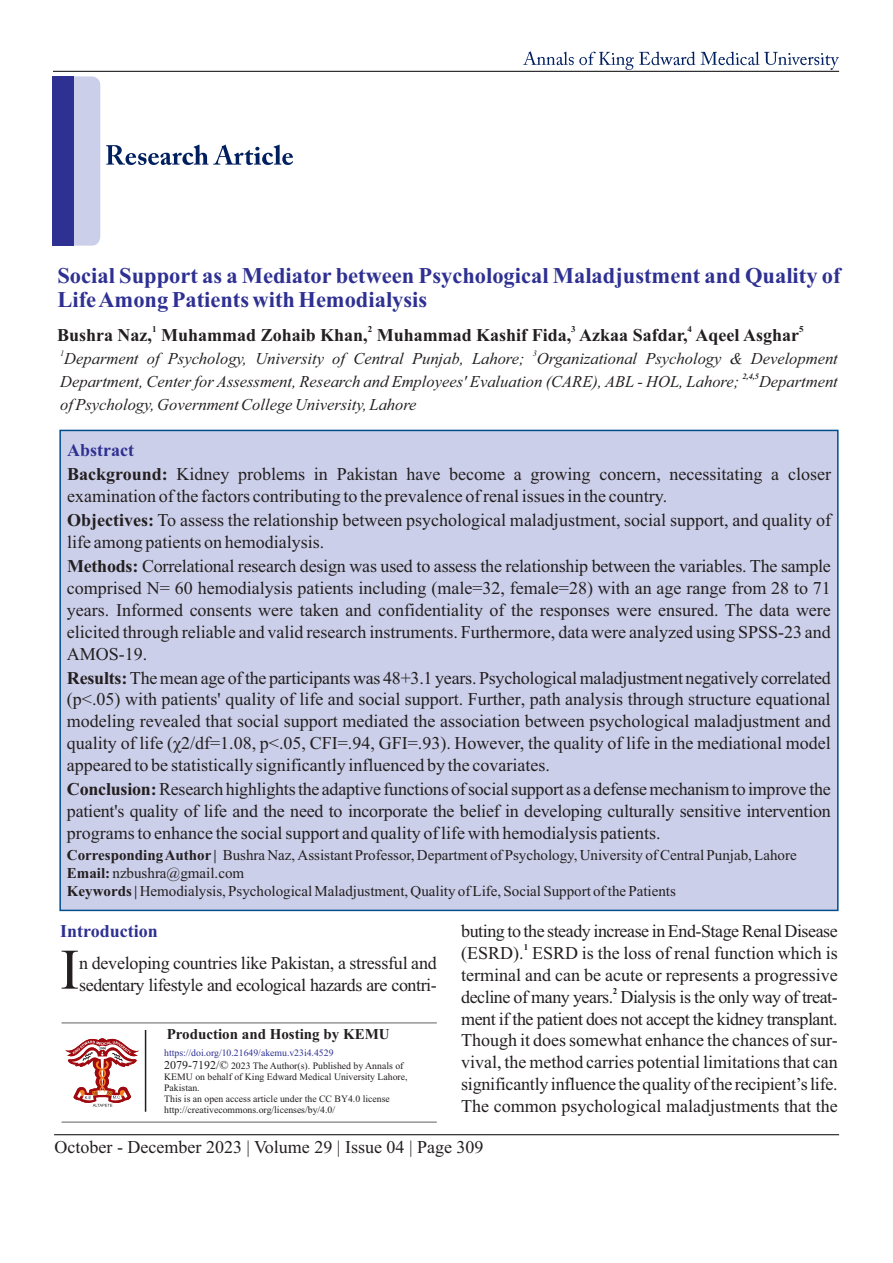
<style>
.page{position:relative;width:893px;height:1263px;background:#fff}
.page>*{position:absolute;margin:0;border:0;box-sizing:border-box;transform-origin:0 0}
.t1{font:57.3px "Times New Roman";color:#231f20}
.t2{font:700 22.5px/24.9px "Times New Roman";color:#2e3092}
.t3{font:18px/21.9px "Times New Roman";color:#231f20}
.t4{font:18px/21.9px "Times New Roman";letter-spacing:-.025em;color:#231f20}
.t5{font:700 18px "Times New Roman";color:#231f20}
.t6{font:700 18px "Times New Roman";color:#2e3092}
.t7{font:italic 16.5px/23.1px "Times New Roman";color:#231f20}
.t8{font:15px/18.3px "Times New Roman";color:#231f20}
.t9{font:700 15px "Times New Roman";color:#231f20}
.t10{font:9.75px/10.8px "Times New Roman";color:#231f20}
.t11{font:9.75px/12.8px "Times New Roman";color:#2e3092}
.t12{font:700 9px "Times New Roman";color:#231f20}
.t13{font:italic 700 8.25px "Times New Roman";color:#231f20}
.t14{font:italic 8.25px "Times New Roman";color:#231f20}
.s1{font-weight:700;color:#2e3092}
.s2{font-weight:700}
.s3{font-size:12px;color:#231f20}
.s4{color:#231f20}
</style>
<div class="page">
<div style="left:60px;top:430px;width:778px;height:480px;background:#cccfe9"></div>
<div style="left:54px;top:76px;width:46px;height:170px;background:#cccfe9;border-radius:9px"></div>
<svg style="left:106px;top:144px;width:187px;height:21px"></svg>
<div style="left:52px;top:76px;width:22px;height:170px;background:#2e3092"></div>
<hr style="left:53px;top:71px;width:786px;height:1px;background:#000">
<svg style="left:523px;top:51px;width:316px;height:19px"></svg>
<hr style="left:54px;top:1134px;width:785px;height:1px;background:#000">
<hr style="left:62px;top:1022px;width:375px;height:1px;background:#949698">
<hr style="left:62px;top:1121px;width:375px;height:2px;background:#949698">
<svg style="left:62px;top:1022px;width:372px;height:100px"></svg>
<p class="t2" style="left:57px;top:265px;width:784px">Social Support as a Mediator between Psychological Maladjustment and Quality of<br>Life Among Patients with Hemodialysis</p>
<p class="t12" style="left:152px;top:326px;width:6px">1</p>
<p class="t12" style="left:368px;top:326px;width:6px">2</p>
<p class="t12" style="left:571px;top:326px;width:6px">3</p>
<p class="t12" style="left:688px;top:326px;width:6px">4</p>
<p class="t12" style="left:799px;top:326px;width:6px">5</p>
<p class="t5" style="left:57px;top:329px;width:743px">Bushra Naz, Muhammad Zohaib Khan, Muhammad Kashif Fida, Azkaa Safdar, Aqeel Asghar</p>
<p class="t14" style="left:60px;top:350px;width:6px">1</p>
<p class="t14" style="left:533px;top:350px;width:6px">3</p>
<p class="t7" style="left:64px;top:348px;width:775px">Deparment of Psychology, University of Central Punjab, Lahore; Organizational Psychology &amp; Development</p>
<p class="t13" style="left:742px;top:373px;width:18px">2,4,5</p>
<p class="t7" style="left:60px;top:372px;width:779px">Department, Center for Assessment, Research and Employees' Evaluation (CARE), ABL - HOL, Lahore; Department of Psychology, Government College University, Lahore</p>
<p class="t3" style="left:67px;top:440px;width:765px;line-height:23.9px"><span class="s1">Abstract<br></span><span class="s2">Background:</span> Kidney problems in Pakistan have become a growing concern, necessitating a closer</p>
<p class="t3" style="left:67px;top:486px;width:765px;line-height:23.9px">examination of the factors contributing to the prevalence of renal issues in the country.<br><span class="s2">Objectives:</span> To assess the relationship between psychological maladjustment, social support, and quality of</p>
<p class="t3" style="left:67px;top:532px;width:765px;line-height:23.9px">life among patients on hemodialysis.<br><span class="s2">Methods:</span> Correlational research design was used to assess the relationship between the variables. The sample</p>
<p class="t3" style="left:67px;top:579px;width:765px;text-align:justify">comprised N= 60 hemodialysis patients including (male=32, female=28) with an age range from 28 to 71 years. Informed consents were taken and confidentiality of the responses were ensured. The data were elicited through reliable and valid research instruments. Furthermore, data were analyzed using SPSS-23 and AMOS-19.</p>
<p class="t3" style="left:67px;top:668px;width:765px;text-align:justify"><span class="s2">Results:</span>Themean age ofthe participantswas 48+3.1 years.Psychologicalmaladjustment negatively correlated (p&lt;.05) with patients' quality of life and social support. Further, path analysis through structure equational modeling revealed that social support mediated the association between psychological maladjustment and quality of life (χ2/df=1.08, p&lt;.05, CFI=.94, GFI=.93). However, the quality of life in the mediational model appeared to be statistically significantly influenced by the covariates.</p>
<p class="t3" style="left:67px;top:780px;width:765px;text-align:justify"><span class="s2">Conclusion:</span>Research highlightsthe adaptive functions ofsocialsupport as a defensemechanismto improve the patient's quality of life and the need to incorporate the belief in developing culturally sensitive intervention programs to enhance the social support and quality of life with hemodialysis patients.</p>
<p class="t8" style="left:67px;top:847px;width:731px"><span class="s2">Corresponding Author |</span> Bushra Naz, Assistant Professor, Department of Psychology, University of Central Punjab, Lahore<br><span class="s2">Email:</span> nzbushra@gmail.com<br><span class="s2">Keywords |</span> Hemodialysis, Psychological Maladjustment, Quality of Life, Social Support of the Patients</p>
<p class="t6" style="left:60px;top:925px;width:99px">Introduction</p>
<h1 class="t1" style="left:60px;top:949px;width:21px">I</h1>
<p class="t4" style="left:79px;top:953px;width:359px">n developing countries like Pakistan, a stressful and sedentary lifestyle and ecological hazards are contri-</p>
<p class="t9" style="left:167px;top:1029px;width:225px">Production and Hosting by KEMU</p>
<p class="t11" style="left:164px;top:1047px;width:241px">https://doi.org/10.21649/akemu.v23i4.4529<br><span class="s3">2079-7192/©</span> <span class="s4">2023 The Author(s). Published by Annals of</span></p>
<p class="t10" style="left:164px;top:1072px;width:245px">KEMU on behalf of King Edward Medical University Lahore, Pakistan.<br>This is an open access article under the CC BY4.0 license http://creativecommons.org/licenses/by/4.0/</p>
<p class="t4" style="left:461px;top:921px;width:378px">buting to the steady increase in End-Stage Renal Disease</p>
<p class="t12" style="left:524px;top:944px;width:6px">1</p>
<p class="t3" style="left:461px;top:943px;width:378px">(ESRD). ESRD is the loss of renal function which is terminal and can be acute or represents a progressive</p>
<p class="t12" style="left:613px;top:987px;width:6px">2</p>
<p class="t3" style="left:461px;top:987px;width:378px;text-align:justify">decline of many years. Dialysis is the only way of treat&shy;ment if the patient does not accept the kidney transplant.<br>Though it does somewhat enhance the chances of sur&shy;vival, the method carries potential limitations that can significantly influence the quality ofthe recipient’slife.<br>The common psychological maladjustments that the</p>
<p class="t3" style="left:55px;top:1138px;width:431px">October - December 2023 | Volume 29 | Issue 04 | Page 309</p>
</div>
